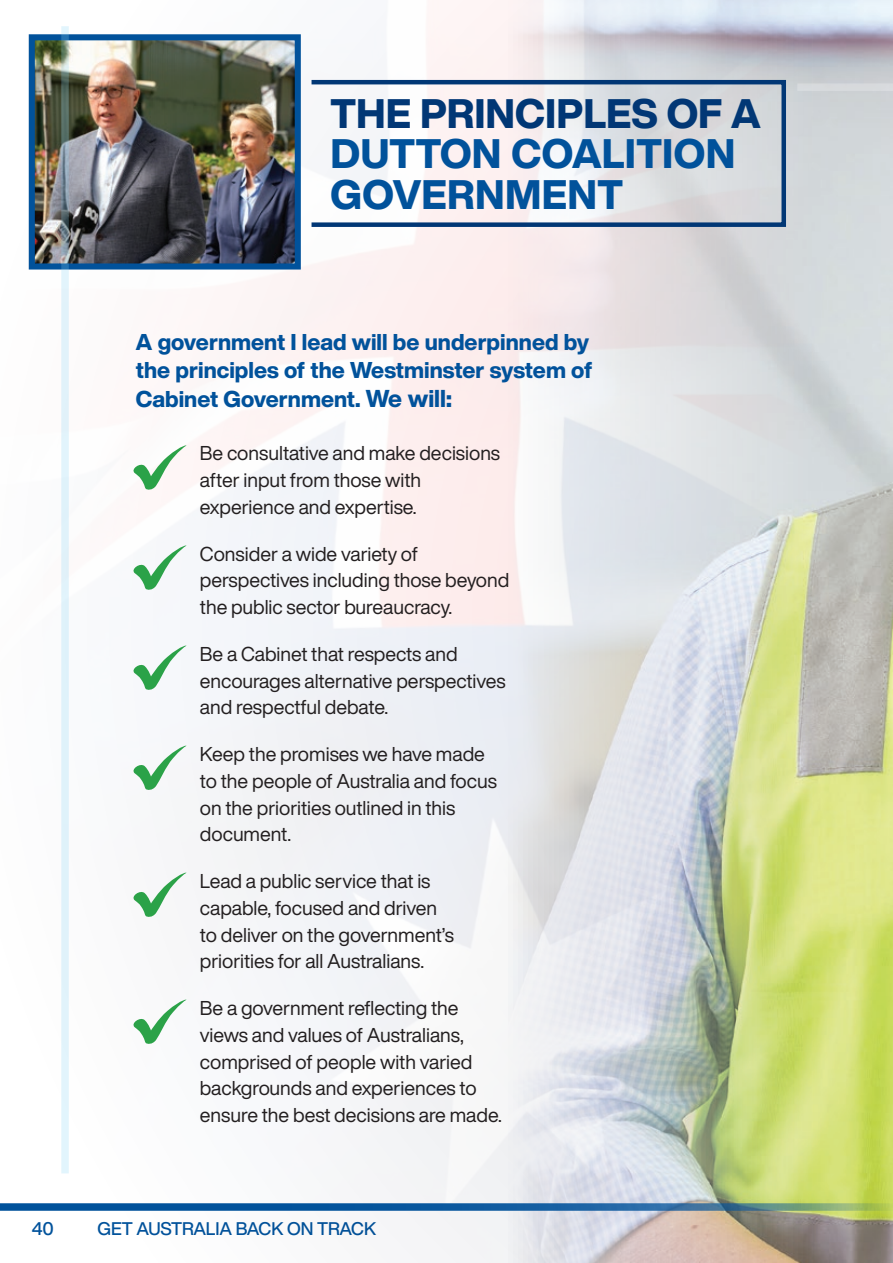
<style>
.page{position:relative;width:893px;height:1263px;background:#fff}
.page>*{position:absolute;margin:0;border:0;box-sizing:border-box;transform-origin:0 0}
.t1{font:800 40.5px/40.5px "Helvetica Now Display";letter-spacing:.01em;color:#01529b}
.t2{font:800 40.5px "Helvetica Now Display";color:#013775}
.t3{font:800 22.5px/28.5px "Helvetica Now Display";color:#01529b}
.t4{font:19.65px/26.8px "Helvetica Now Display";color:#231f20}
.t5{font:500 18px "Helvetica Now Display";letter-spacing:-.01em;color:#01529b}
.s1{font-size:24px}
</style>
<div class="page">
<img style="left:502px;top:0;width:391px;height:1263px">
<img style="left:36px;top:41px;width:258px;height:222px">
<div style="left:29px;top:34px;width:272px;height:236px;border:6px solid #01529b"></div>
<svg style="left:130px;top:445px;width:58px;height:46px"></svg>
<svg style="left:130px;top:545px;width:58px;height:46px"></svg>
<svg style="left:130px;top:645px;width:58px;height:46px"></svg>
<svg style="left:130px;top:745px;width:58px;height:46px"></svg>
<svg style="left:130px;top:872px;width:58px;height:46px"></svg>
<svg style="left:130px;top:999px;width:58px;height:46px"></svg>
<svg style="left:0;top:1203px;width:796px;height:8px"></svg>
<svg style="left:61px;top:26px;width:8px;height:1147px;fill:#e0f2fa"></svg>
<div style="left:309px;top:80px;width:477px;height:147px;border:4px solid #013775"></div>
<svg style="left:796px;top:82px;width:97px;height:1130px"></svg>
<h1 class="t2" style="left:331px;top:85px;width:432px">THE PRINCIPLES OF A</h1>
<h1 class="t1" style="left:331px;top:134px;width:406px">DUTTON COALITION<br>GOVERNMENT</h1>
<p class="t3" style="left:136px;top:327px;width:458px">A government I lead will be underpinned by the principles of the Westminster system of<br>Cabinet Government. <span class="s1">We will:</span></p>
<p class="t4" style="left:200px;top:440px;width:302px">Be consultative and make decisions after input from those with experience and expertise.</p>
<p class="t4" style="left:200px;top:540px;width:311px">Consider a wide variety of perspectives including those beyond the public sector bureaucracy.</p>
<p class="t4" style="left:200px;top:640px;width:307px">Be a Cabinet that respects and encourages alternative perspectives and respectful debate.</p>
<p class="t4" style="left:200px;top:740px;width:299px">Keep the promises we have made to the people of Australia and focus on the priorities outlined in this document.</p>
<p class="t4" style="left:200px;top:867px;width:256px">Lead a public service that is capable, focused and driven to deliver on the government’s priorities for all Australians.</p>
<p class="t4" style="left:200px;top:994px;width:303px">Be a government reflecting the views and values of Australians, comprised of people with varied backgrounds and experiences to ensure the best decisions are made.</p>
<p class="t5" style="left:32px;top:1216px;width:24px">40</p>
<p class="t5" style="left:98px;top:1216px;width:280px">GET AUSTRALIA BACK ON TRACK</p>
</div>
